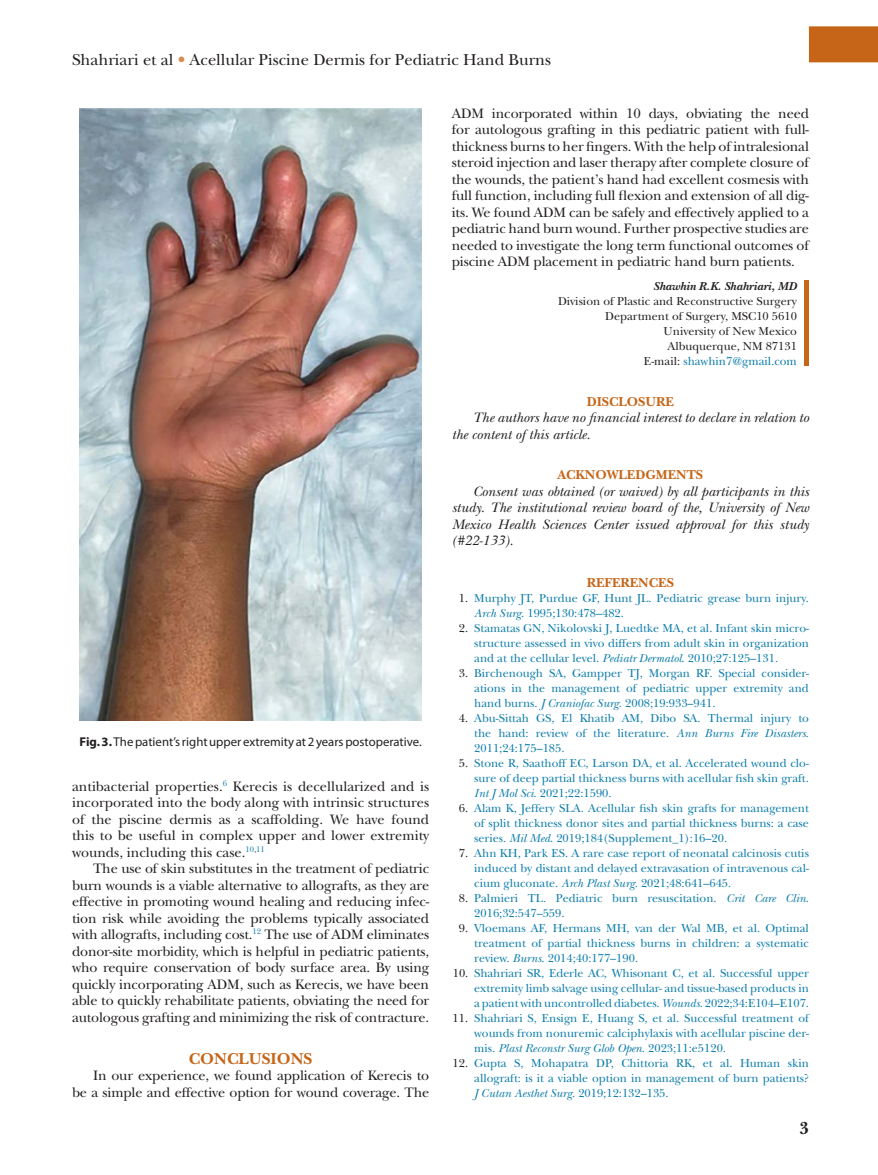
<style>
.page{position:relative;width:878px;height:1175px;background:#fff}
.page>*{position:absolute;margin:0;border:0;box-sizing:border-box;transform-origin:0 0}
.t1{font:700 18px "New Baskerville Std";color:#231f20}
.t2{font:16.5px "New Baskerville Std";color:#231f20}
.t3{font:700 16.5px "New Baskerville Std";color:#c66517}
.t4{font:14.25px/16.5px "New Baskerville Std";letter-spacing:-.01em;color:#231f20;text-align:justify}
.t5{font:italic 14.25px/16.5px "New Baskerville Std";color:#231f20}
.t6{font:700 13.5px "New Baskerville Std";color:#c66517}
.t7{font:12.75px "Myriad Pro";color:#231f20}
.t8{font:12px/15px "New Baskerville Std";color:#0f7eac;text-align:justify}
.t9{font:12px/15px "New Baskerville Std";color:#231f20;text-align:right}
.t10{font:italic 700 12px "New Baskerville Std";color:#231f20}
.s1{color:#d68b4f}
.s2{font-weight:700}
.s3{color:#0f7eac}
.s4{color:#231f20}
.s5{font-style:italic}
</style>
<div class="page">
<div style="left:808px;top:26px;width:70px;height:36px;background:#c66517"></div>
<hr style="left:804px;top:281px;width:4px;height:15px;background:#c66517">
<hr style="left:804px;top:296px;width:4px;height:15px;background:#c66517">
<hr style="left:804px;top:311px;width:4px;height:15px;background:#c66517">
<hr style="left:804px;top:326px;width:4px;height:15px;background:#c66517">
<hr style="left:804px;top:341px;width:4px;height:15px;background:#c66517">
<hr style="left:804px;top:350px;width:4px;height:16px;background:#c66517">
<img style="left:79px;top:108px;width:343px;height:612px">
<h2 class="t2" style="left:72px;top:50px;width:480px">Shahriari et al <span class="s1">•</span> Acellular Piscine Dermis for Pediatric Hand Burns</h2>
<p class="t7" style="left:79px;top:734px;width:344px"><span class="s2">Fig. 3.</span> The patient’s right upper extremity at 2 years postoperative.</p>
<p class="t4" style="left:72px;top:777px;width:359px">antibacterial properties.<sup>6</sup> Kerecis is decellularized and is incorporated into the body along with intrinsic structures of the piscine dermis as a scaffolding. We have found this to be useful in complex upper and lower extremity wounds, including this case.<sup>10</sup><sup>,</sup><sup>11</sup></p>
<p class="t4" style="left:72px;top:860px;width:359px;text-indent:21px">The use of skin substitutes in the treatment of pediatric burn wounds is a viable alternative to allografts, as they are effective in promoting wound healing and reducing infec&shy;tion risk while avoiding the problems typically associated with allografts, including cost.<sup>12</sup> The use of ADM eliminates donor-site morbidity, which is helpful in pediatric patients, who require conservation of body surface area. By using quickly incorporating ADM, such as Kerecis, we have been able to quickly rehabilitate patients, obviating the need for autologous grafting and minimizing the risk of contracture.</p>
<h2 class="t3" style="left:189px;top:1048px;width:125px">CONCLUSIONS</h2>
<p class="t4" style="left:72px;top:1067px;width:359px;text-align:right">In our experience, we found application of Kerecis to<br>be a simple and effective option for wound coverage. The</p>
<p class="t4" style="left:452px;top:105px;width:359px">ADM incorporated within 10 days, obviating the need for autologous grafting in this pediatric patient with full&shy;thickness burns to her fingers. With the help of intralesional steroid injection and laser therapy after complete closure of the wounds, the patient’s hand had excellent cosmesis with full function, including full flexion and extension of all dig&shy;its. We found ADM can be safely and effectively applied to a pediatric hand burn wound. Further prospective studies are needed to investigate the long term functional outcomes of piscine ADM placement in pediatric hand burn patients.</p>
<p class="t10" style="left:653px;top:279px;width:145px">Shawhin R.K. Shahriari, MD</p>
<p class="t9" style="left:558px;top:294px;width:240px">Division of Plastic and Reconstructive Surgery<br>Department of Surgery, MSC10 5610<br>University of New Mexico<br>Albuquerque, NM 87131<br>E-mail: <span class="s3">shawhin7@gmail.com</span></p>
<p class="t6" style="left:586px;top:393px;width:89px">DISCLOSURE</p>
<p class="t5" style="left:451px;top:409px;width:358px;text-indent:21px">The authors have no financial interest to declare in relation to the content of this article.</p>
<p class="t6" style="left:557px;top:467px;width:147px">ACKNOWLEDGMENTS</p>
<p class="t5" style="left:451px;top:483px;width:359px;text-align:justify;text-indent:21px">Consent was obtained (or waived) by all participants in this study. The institutional review board of the, University of New Mexico Health Sciences Center issued approval for this study (#22-133).</p>
<p class="t6" style="left:586px;top:574px;width:89px">REFERENCES</p>
<p class="t8" style="left:474px;top:590px;width:336px;text-indent:-15px"><span class="s4">1.</span> Murphy JT, Purdue GF, Hunt JL. Pediatric grease burn injury.<br><span class="s5">Arch Surg</span>. 1995;130:478–482.</p>
<p class="t8" style="left:474px;top:620px;width:336px;text-indent:-15px"><span class="s4">2.</span> Stamatas GN, Nikolovski J, Luedtke MA, et al. Infant skin micro&shy;structure assessed in vivo differs from adult skin in organization and at the cellular level. <span class="s5">Pediatr Dermatol</span>. 2010;27:125–131.</p>
<p class="t8" style="left:474px;top:665px;width:336px;text-indent:-15px"><span class="s4">3.</span> Birchenough SA, Gampper TJ, Morgan RF. Special consider&shy;ations in the management of pediatric upper extremity and hand burns. <span class="s5">J Craniofac Surg</span>. 2008;19:933–941.</p>
<p class="t8" style="left:474px;top:710px;width:336px;text-indent:-15px"><span class="s4">4.</span> Abu-Sittah GS, El Khatib AM, Dibo SA. Thermal injury to the hand: review of the literature. <span class="s5">Ann Burns Fire Disasters</span>.<br>2011;24:175–185.</p>
<p class="t8" style="left:474px;top:755px;width:336px;text-indent:-15px"><span class="s4">5.</span> Stone R, Saathoff EC, Larson DA, et al. Accelerated wound clo&shy;sure of deep partial thickness burns with acellular fish skin graft.<br><span class="s5">Int J Mol Sci</span>. 2021;22:1590.</p>
<p class="t8" style="left:474px;top:800px;width:336px;text-indent:-15px"><span class="s4">6.</span> Alam K, Jeffery SLA. Acellular fish skin grafts for management of split thickness donor sites and partial thickness burns: a case series. <span class="s5">Mil Med</span>. 2019;184(Supplement_1):16–20.</p>
<p class="t8" style="left:474px;top:845px;width:336px;text-indent:-15px"><span class="s4">7.</span> Ahn KH, Park ES. A rare case report of neonatal calcinosis cutis induced by distant and delayed extravasation of intravenous cal&shy;cium gluconate. <span class="s5">Arch Plast Surg</span>. 2021;48:641–645.</p>
<p class="t8" style="left:474px;top:890px;width:336px;text-indent:-15px"><span class="s4">8.</span> Palmieri TL. Pediatric burn resuscitation. <span class="s5">Crit Care Clin</span>.<br>2016;32:547–559.</p>
<p class="t8" style="left:474px;top:920px;width:336px;text-indent:-15px"><span class="s4">9.</span> Vloemans AF, Hermans MH, van der Wal MB, et al. Optimal treatment of partial thickness burns in children: a systematic review. <span class="s5">Burns</span>. 2014;40:177–190.</p>
<p class="t8" style="left:474px;top:965px;width:336px;text-indent:-21px"><span class="s4">10.</span> Shahriari SR, Ederle AC, Whisonant C, et al. Successful upper extremity limb salvage using cellular- and tissue-based products in a patient with uncontrolled diabetes. <span class="s5">Wounds</span>. 2022;34:E104–E107.</p>
<p class="t8" style="left:474px;top:1010px;width:336px;text-indent:-22px"><span class="s4">11.</span> Shahriari S, Ensign E, Huang S, et al. Successful treatment of wounds from nonuremic calciphylaxis with acellular piscine der&shy;mis. <span class="s5">Plast Reconstr Surg Glob Open</span>. 2023;11:e5120.</p>
<p class="t8" style="left:474px;top:1055px;width:336px;text-indent:-22px"><span class="s4">12.</span> Gupta S, Mohapatra DP, Chittoria RK, et al. Human skin allograft: is it a viable option in management of burn patients?<br><span class="s5">J Cutan Aesthet Surg</span>. 2019;12:132–135.</p>
<h1 class="t1" style="left:799px;top:1118px;width:11px">3</h1>
</div>
